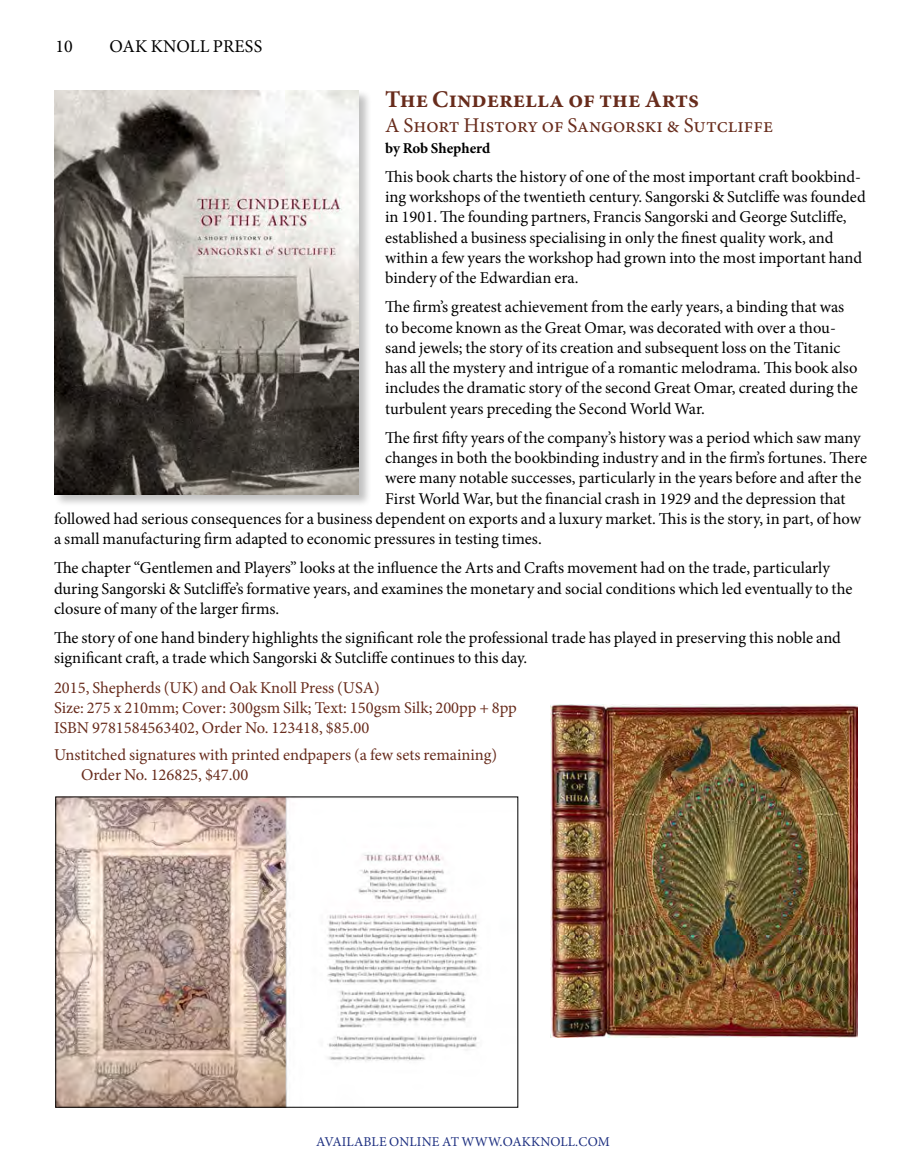
<style>
.page{position:relative;width:905px;height:1175px;background:#fff}
.page>*{position:absolute;margin:0;border:0;box-sizing:border-box;transform-origin:0 0}
.t1{font:700 24px "Minion Pro";color:#682c1c}
.t2{font:21px "Minion Pro";letter-spacing:-.005em;color:#682c1c}
.t3{font:18px "Minion Pro";letter-spacing:.01em;color:#000}
.t4{font:16.5px/20.2px "Minion Pro";color:#000}
.t5{font:16.5px/20.2px "Minion Pro";color:#682c1c}
.t6{font:700 15px "Minion Pro";color:#000}
.t7{font:13.5px "Minion Pro";letter-spacing:.01em;color:#1d2f80}
</style>
<div class="page">
<div style="left:54px;top:90px;width:318px;height:417px;background:#000;opacity:.25"></div>
<img style="left:54px;top:90px;width:304px;height:404px">
<img style="left:550px;top:705px;width:307px;height:332px">
<img style="left:57px;top:798px;width:421px;height:307px">
<p class="t3" style="left:56px;top:34px;width:19px">10</p>
<p class="t3" style="left:110px;top:34px;width:154px">OAK KNOLL PRESS</p>
<h1 class="t1" style="left:385px;top:83px;width:315px">The Cinderella of the Arts</h1>
<p class="t2" style="left:385px;top:111px;width:389px">A Short History of Sangorski &amp; Sutcliffe</p>
<p class="t6" style="left:385px;top:137px;width:107px">by Rob Shepherd</p>
<p class="t4" style="left:385px;top:166px;width:482px">This book charts the history of one of the most important craft bookbind&shy;ing workshops of the twentieth century. Sangorski &amp; Sutcliffe was founded in 1901. The founding partners, Francis Sangorski and George Sutcliffe, established a business specialising in only the finest quality work, and within a few years the workshop had grown into the most important hand bindery of the Edwardian era.</p>
<p class="t4" style="left:385px;top:297px;width:474px">The firm’s greatest achievement from the early years, a binding that was to become known as the Great Omar, was decorated with over a thou&shy;sand jewels; the story of its creation and subsequent loss on the Titanic has all the mystery and intrigue of a romantic melodrama. This book also includes the dramatic story of the second Great Omar, created during the turbulent years preceding the Second World War.</p>
<p class="t4" style="left:385px;top:427px;width:477px">The first fifty years of the company’s history was a period which saw many</p>
<p class="t4" style="left:385px;top:448px;width:483px">changes in both the bookbinding industry and in the firm’s fortunes. There</p>
<p class="t4" style="left:385px;top:468px;width:477px">were many notable successes, particularly in the years before and after the</p>
<p class="t4" style="left:385px;top:488px;width:462px">First World War, but the financial crash in 1929 and the depression that</p>
<p class="t4" style="left:54px;top:508px;width:808px">followed had serious consequences for a business dependent on exports and a luxury market. This is the story, in part, of how</p>
<p class="t4" style="left:54px;top:529px;width:489px">a small manufacturing firm adapted to economic pressures in testing times.</p>
<p class="t4" style="left:54px;top:558px;width:800px">The chapter “Gentlemen and Players” looks at the influence the Arts and Crafts movement had on the trade, particularly during Sangorski &amp; Sutcliffe’s formative years, and examines the monetary and social conditions which led eventually to the closure of many of the larger firms.</p>
<p class="t4" style="left:54px;top:628px;width:788px">The story of one hand bindery highlights the significant role the professional trade has played in preserving this noble and significant craft, a trade which Sangorski &amp; Sutcliffe continues to this day.</p>
<p class="t5" style="left:54px;top:677px;width:464px">2015, Shepherds (UK) and Oak Knoll Press (USA)<br>Size: 275 x 210mm; Cover: 300gsm Silk; Text: 150gsm Silk; 200pp + 8pp<br>ISBN 9781584563402, Order No. 123418, $85.00</p>
<p class="t5" style="left:81px;top:745px;width:417px;text-indent:-27px">Unstitched signatures with printed endpapers (a few sets remaining)<br>Order No. 126825, $47.00</p>
<p class="t7" style="left:316px;top:1132px;width:295px">AVAILABLE ONLINE AT WWW.OAKKNOLL.COM</p>
</div>
